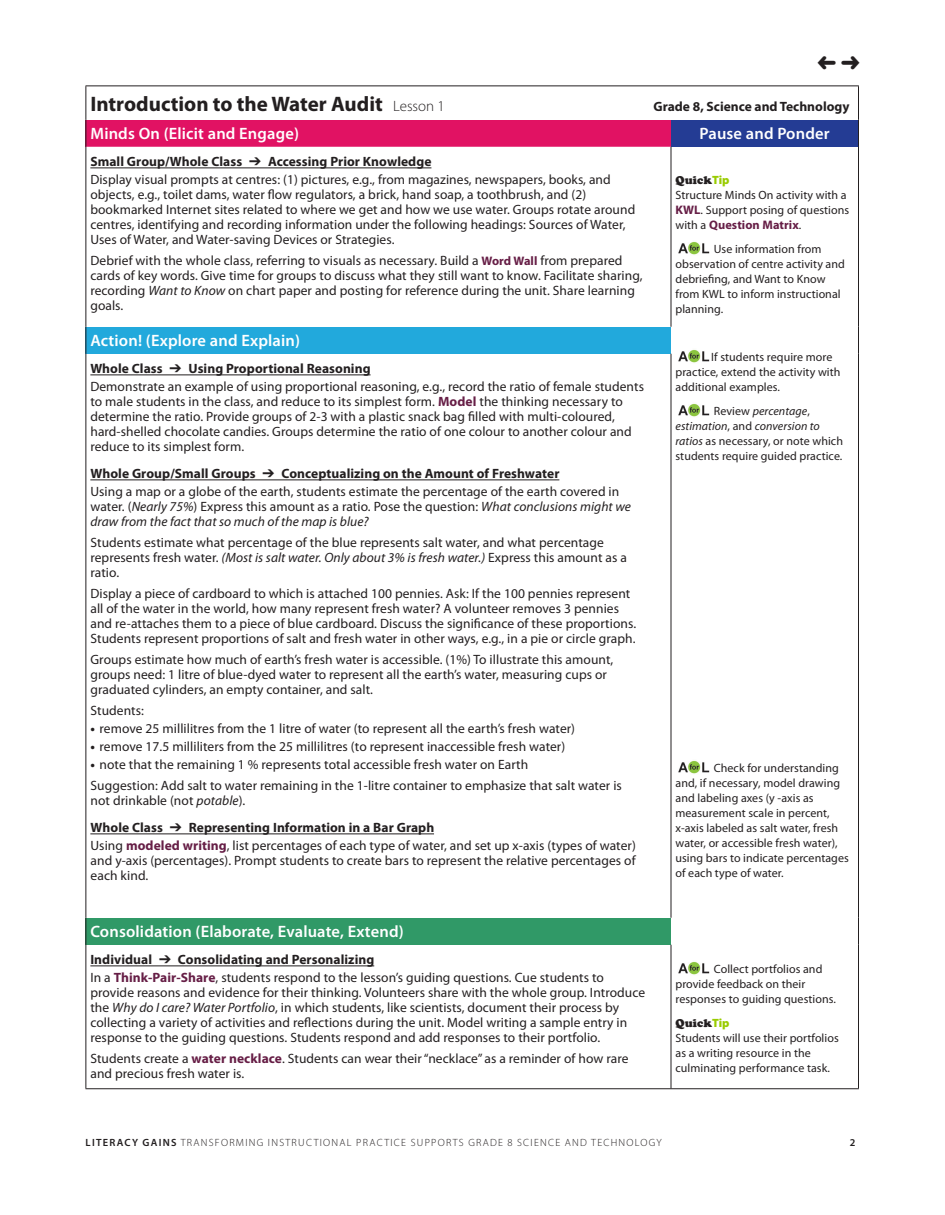
<style>
.page{position:relative;width:945px;height:1215px;background:#fff}
.page>*{position:absolute;margin:0;border:0;box-sizing:border-box;transform-origin:0 0}
.t1{font:700 21px "Myriad Pro";color:#231f20}
.t2{font:600 16.5px "Myriad Pro";letter-spacing:.01em;color:#fff}
.t3{font:13.5px/15px "Myriad Pro";letter-spacing:.005em;color:#231f20}
.t4{font:italic 13.5px/15px "Myriad Pro";letter-spacing:.005em;color:#231f20}
.t5{font:700 13.5px/27px "Myriad Pro";letter-spacing:.005em;color:#231f20}
.t6{font:700 12.3px "Myriad Pro";letter-spacing:.005em;color:#661e46}
.t7{font:12px/15px "Myriad Pro";letter-spacing:.005em;color:#231f20}
.t8{font:11.25px "Cooper Black Std";letter-spacing:.005em;color:#231f20}
.t9{font:300 10.5px "Myriad Pro";letter-spacing:.12em;color:#231f20}
.t10{font:600 10.5px "Myriad Pro";color:#231f20}
.s1{font-weight:300;font-size:15px}
.s2{font-weight:700}
.s3{font-weight:700;font-size:12.3px;color:#661e46}
.s4{font-style:italic}
.s5{font-family:"Myriad Pro";font-weight:900;font-size:12px;color:#9c0}
.s6{font-weight:400;font-size:12px;color:#231f20}
.s7{font-weight:700;color:#661e46}
.s8{font-style:normal}
.s9{font-weight:400}
.s10{font-weight:400;font-style:italic}
.s11{font-weight:600}
</style>
<div class="page">
<div style="left:86px;top:120px;width:585px;height:27px;background:#e11263"></div>
<div style="left:671px;top:120px;width:188px;height:27px;background:#243c94"></div>
<svg style="left:90px;top:147px;width:581px;height:941px"></svg>
<div style="left:86px;top:327px;width:585px;height:27px;background:#22a9dc"></div>
<div style="left:86px;top:918px;width:585px;height:27px;background:#309967"></div>
<hr style="left:858px;top:147px;width:1px;height:180px;background:#231f20">
<svg style="left:858px;top:327px;width:1px;height:27px"></svg>
<hr style="left:858px;top:354px;width:1px;height:564px;background:#231f20">
<svg style="left:858px;top:918px;width:1px;height:27px"></svg>
<hr style="left:858px;top:945px;width:1px;height:143px;background:#231f20">
<hr style="left:671px;top:147px;width:1px;height:180px;background:#231f20">
<hr style="left:671px;top:354px;width:1px;height:564px;background:#231f20">
<hr style="left:671px;top:945px;width:1px;height:143px;background:#231f20">
<svg style="left:86px;top:120px;width:1px;height:27px"></svg>
<svg style="left:86px;top:327px;width:1px;height:27px"></svg>
<svg style="left:86px;top:918px;width:1px;height:27px"></svg>
<hr style="left:86px;top:147px;width:1px;height:180px;background:#231f20">
<hr style="left:86px;top:354px;width:1px;height:564px;background:#231f20">
<hr style="left:86px;top:86px;width:585px;height:1px;background:#231f20">
<hr style="left:86px;top:86px;width:1px;height:34px;background:#231f20">
<hr style="left:671px;top:86px;width:188px;height:1px;background:#231f20">
<hr style="left:858px;top:86px;width:1px;height:34px;background:#231f20">
<hr style="left:86px;top:945px;width:1px;height:143px;background:#231f20">
<hr style="left:86px;top:1088px;width:585px;height:1px;background:#231f20">
<hr style="left:671px;top:1088px;width:188px;height:1px;background:#231f20">
<svg style="left:858px;top:120px;width:1px;height:27px"></svg>
<hr style="left:90px;top:168px;width:341px;height:1px;background:#231f20">
<img style="left:678px;top:241px;width:32px;height:14px">
<img style="left:678px;top:349px;width:32px;height:14px">
<img style="left:678px;top:403px;width:32px;height:14px">
<img style="left:678px;top:760px;width:32px;height:14px">
<img style="left:678px;top:961px;width:32px;height:14px">
<hr style="left:90px;top:375px;width:281px;height:1px;background:#231f20">
<hr style="left:90px;top:480px;width:469px;height:1px;background:#231f20">
<hr style="left:90px;top:834px;width:344px;height:1px;background:#231f20">
<hr style="left:90px;top:966px;width:284px;height:1px;background:#231f20">
<h1 class="t1" style="left:90px;top:90px;width:356px">Introduction to the Water Audit <span class="s1">LESSON 1</span></h1>
<p class="t5" style="left:654px;top:92px;width:197px">Grade 8, Science and Technology</p>
<p class="t2" style="left:90px;top:123px;width:210px">Minds On (Elicit and Engage)</p>
<p class="t2" style="left:699px;top:123px;width:132px">Pause and Ponder</p>
<p class="t3" style="left:90px;top:152px;width:522px;line-height:18px"><span class="s2">Small Group/Whole Class</span> ➔ <span class="s2">Accessing Prior Knowledge<br></span>Display visual prompts at centres: (1) pictures, e.g., from magazines, newspapers, books, and</p>
<p class="t3" style="left:90px;top:187px;width:546px">objects, e.g., toilet dams, water flow regulators, a brick, hand soap, a toothbrush, and (2) bookmarked Internet sites related to where we get and how we use water. Groups rotate around centres, identifying and recording information under the following headings: Sources of Water, Uses of Water, and Water-saving Devices or Strategies.</p>
<p class="t3" style="left:90px;top:253px;width:554px">Debrief with the whole class, referring to visuals as necessary. Build a <span class="s3">Word Wall</span> from prepared cards of key words. Give time for groups to discuss what they still want to know. Facilitate sharing, recording <span class="s4">Want to Know</span> on chart paper and posting for reference during the unit. Share learning goals.</p>
<p class="t8" style="left:676px;top:174px;width:56px">Quick<span class="s5">Tip</span></p>
<p class="t7" style="left:676px;top:188px;width:175px">Structure Minds On activity with a<br><span class="s3">KWL</span>. Support posing of questions</p>
<p class="t6" style="left:676px;top:217px;width:127px"><span class="s6">with a</span> Question Matrix<span class="s6">.</span></p>
<p class="t7" style="left:676px;top:242px;width:171px;text-indent:38px">Use information from observation of centre activity and debriefing, and Want to Know from KWL to inform instructional planning.</p>
<p class="t7" style="left:676px;top:350px;width:166px;text-indent:36px">If students require more practice, extend the activity with additional examples.</p>
<p class="t7" style="left:676px;top:404px;width:169px;text-indent:38px">Review <span class="s4">percentage</span>, <span class="s4">estimation</span>, and <span class="s4">conversion to ratios</span> as necessary, or note which students require guided practice.</p>
<p class="t2" style="left:90px;top:330px;width:211px">Action! (Explore and Explain)</p>
<p class="t3" style="left:90px;top:359px;width:555px;line-height:18px"><span class="s2">Whole Class</span> ➔ <span class="s2">Using Proportional Reasoning<br></span>Demonstrate an example of using proportional reasoning, e.g., record the ratio of female students</p>
<p class="t3" style="left:90px;top:394px;width:543px">to male students in the class, and reduce to its simplest form. <span class="s7">Model</span> the thinking necessary to determine the ratio. Provide groups of 2-3 with a plastic snack bag filled with multi-coloured, hard-shelled chocolate candies. Groups determine the ratio of one colour to another colour and reduce to its simplest form.</p>
<p class="t3" style="left:90px;top:464px;width:530px;line-height:18px"><span class="s2">Whole Group/Small Groups</span> ➔ <span class="s2">Conceptualizing on the Amount of Freshwater<br></span>Using a map or a globe of the earth, students estimate the percentage of the earth covered in</p>
<p class="t4" style="left:90px;top:499px;width:542px"><span class="s8">water. (</span>Nearly 75%<span class="s8">) Express this amount as a ratio. Pose the question:</span> What conclusions might we draw from the fact that so much of the map is blue?</p>
<p class="t3" style="left:90px;top:535px;width:538px">Students estimate what percentage of the blue represents salt water, and what percentage represents fresh water. <span class="s4">(Most is salt water. Only about 3% is fresh water.)</span> Express this amount as a ratio.</p>
<p class="t3" style="left:90px;top:586px;width:547px">Display a piece of cardboard to which is attached 100 pennies. Ask: If the 100 pennies represent all of the water in the world, how many represent fresh water? A volunteer removes 3 pennies and re-attaches them to a piece of blue cardboard. Discuss the significance of these proportions.<br>Students represent proportions of salt and fresh water in other ways, e.g., in a pie or circle graph.</p>
<p class="t3" style="left:91px;top:652px;width:524px">Groups estimate how much of earth’s fresh water is accessible. (1%) To illustrate this amount, groups need: 1 litre of blue-dyed water to represent all the earth’s water, measuring cups or graduated cylinders, an empty container, and salt.</p>
<p class="t3" style="left:91px;top:703px;width:55px">Students:</p>
<p class="t3" style="left:91px;top:721px;width:486px"><span class="s2">•</span> remove 25 millilitres from the 1 litre of water (to represent all the earth’s fresh water)</p>
<p class="t3" style="left:91px;top:739px;width:476px"><span class="s2">•</span> remove 17.5 milliliters from the 25 millilitres (to represent inaccessible fresh water)</p>
<p class="t3" style="left:91px;top:754px;width:533px;line-height:21px"><span class="s2">•</span> note that the remaining 1 % represents total accessible fresh water on Earth<br>Suggestion: Add salt to water remaining in the 1-litre container to emphasize that salt water is</p>
<p class="t5" style="left:91px;top:787px;width:345px"><span class="s9">not drinkable (not</span> <span class="s10">potable</span><span class="s9">).<br></span>Whole Class ➔ Representing Information in a Bar Graph</p>
<p class="t3" style="left:91px;top:838px;width:547px;text-align:justify">Using <span class="s7">modeled writing</span>, list percentages of each type of water, and set up x-axis (types of water) and y-axis (percentages). Prompt students to create bars to represent the relative percentages of each kind.</p>
<p class="t7" style="left:676px;top:761px;width:175px;text-indent:38px">Check for understanding and, if necessary, model drawing and labeling axes (y -axis as measurement scale in percent, x-axis labeled as salt water, fresh water, or accessible fresh water), using bars to indicate percentages of each type of water.</p>
<p class="t2" style="left:90px;top:921px;width:315px">Consolidation (Elaborate, Evaluate, Extend)</p>
<p class="t3" style="left:90px;top:950px;width:515px;line-height:18px"><span class="s2">Individual</span> ➔ <span class="s2">Consolidating and Personalizing<br></span>In a <span class="s7">Think-Pair-Share</span>, students respond to the lesson’s guiding questions. Cue students to</p>
<p class="t3" style="left:90px;top:985px;width:556px">provide reasons and evidence for their thinking. Volunteers share with the whole group. Introduce the <span class="s4">Why do I care? Water Portfolio</span>, in which students, like scientists, document their process by collecting a variety of activities and reflections during the unit. Model writing a sample entry in response to the guiding questions. Students respond and add responses to their portfolio.</p>
<p class="t3" style="left:90px;top:1051px;width:540px">Students create a <span class="s7">water necklace</span>. Students can wear their“necklace” as a reminder of how rare and precious fresh water is.</p>
<p class="t7" style="left:676px;top:962px;width:162px;text-indent:38px">Collect portfolios and provide feedback on their responses to guiding questions.</p>
<p class="t8" style="left:676px;top:1017px;width:56px">Quick<span class="s5">Tip</span></p>
<p class="t7" style="left:676px;top:1031px;width:165px">Students will use their portfolios as a writing resource in the culminating performance task.</p>
<p class="t9" style="left:86px;top:1137px;width:578px"><span class="s11">Literacy Gains</span> TRANSFORMING I NSTRUCTIONAL PRACTICE SUPPORTS GRADE 8 SCIENCE AND TECHNOLOGY</p>
<p class="t10" style="left:850px;top:1136px;width:7px">2</p>
</div>
